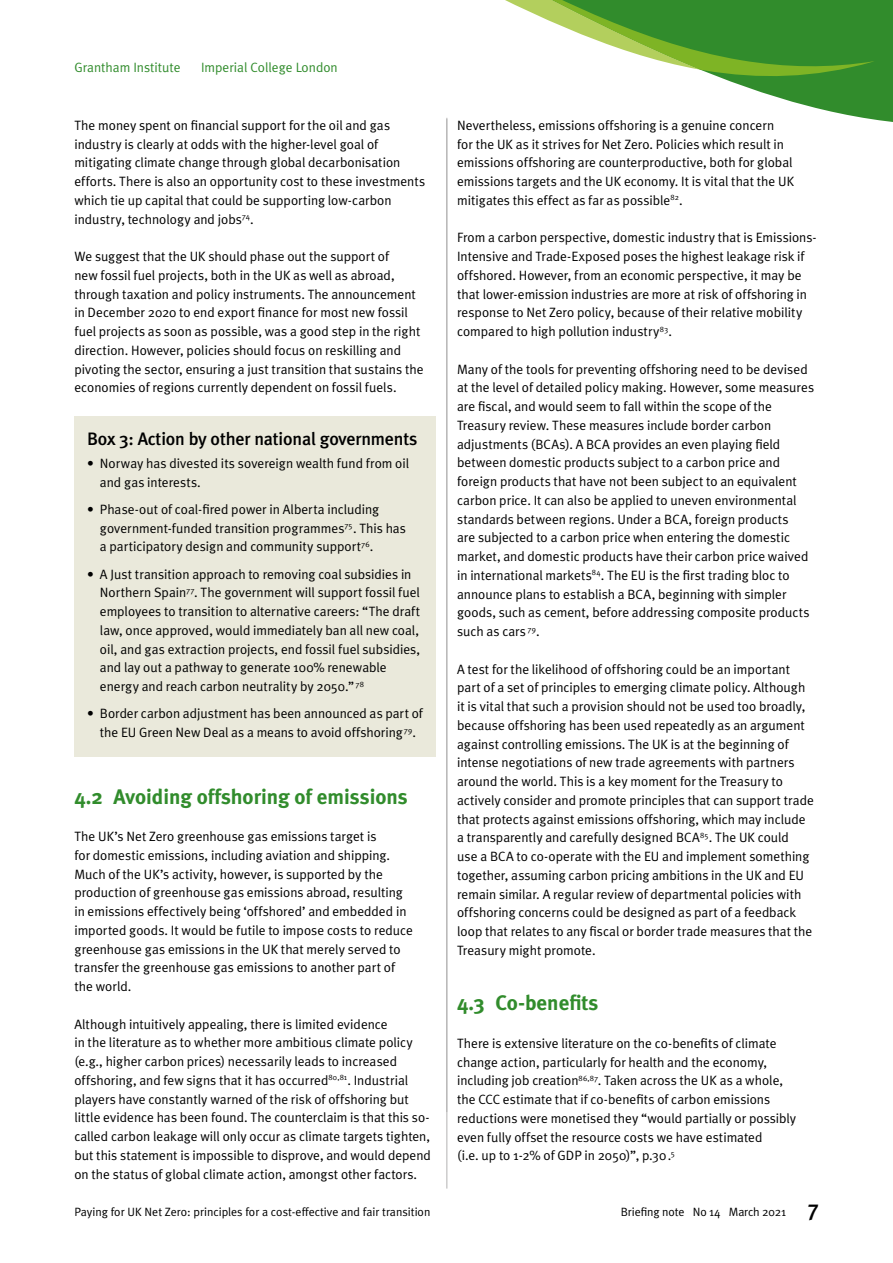
<style>
.page{position:relative;width:893px;height:1263px;background:#fff}
.page>*{position:absolute;margin:0;border:0;box-sizing:border-box;transform-origin:0 0}
._01a_Heading{font:700 21px "Meta Plus";color:#318c2c}
._02_Heading{font:500 18px "Meta Plus";letter-spacing:-.01em;color:#000}
._10_Main_body_text{font:13.5px/18.8px "Meta Plus Normal";color:#000}
.t1{font:13.5px "Meta Plus Normal";color:#318c2c}
.t2{font:12px "Meta Plus Normal";color:#000}
.s1{font-family:"Meta Plus";font-weight:500;font-size:22.5px}
</style>
<div class="page">
<hr style="left:446px;top:118px;width:1px;height:1070px;background:#b3b2b2">
<svg style="left:446px;top:0;width:447px;height:141px"></svg>
<svg style="left:446px;top:0;width:429px;height:79px"></svg>
<div style="left:74px;top:416px;width:362px;height:341px;background:#eae9db"></div>
<hr style="left:446px;top:119px;width:1px;height:993px;background:#b3b2b2">
<p class="t1" style="left:74px;top:59px;width:108px">Grantham Institute</p>
<p class="t1" style="left:201px;top:59px;width:138px">Imperial College London</p>
<p class="_10_Main_body_text" style="left:74px;top:116px;width:352px">The money spent on financial support for the oil and gas industry is clearly at odds with the higher-level goal of mitigating climate change through global decarbonisation efforts. There is also an opportunity cost to these investments which tie up capital that could be supporting low-carbon industry, technology and jobs<sup>74</sup>.</p>
<p class="_10_Main_body_text" style="left:74px;top:247px;width:351px">We suggest that the UK should phase out the support of<br>new fossil fuel projects, both in the UK as well as abroad, through taxation and policy instruments. The announcement in December 2020 to end export finance for most new fossil fuel projects as soon as possible, was a good step in the right direction. However, policies should focus on reskilling and pivoting the sector, ensuring a just transition that sustains the economies of regions currently dependent on fossil fuels.</p>
<p class="_02_Heading" style="left:87px;top:428px;width:332px">Box 3: Action by other national governments</p>
<p class="_10_Main_body_text" style="left:100px;top:454px;width:311px;text-indent:-13px">• Norway has divested its sovereign wealth fund from oil and gas interests.</p>
<p class="_10_Main_body_text" style="left:100px;top:500px;width:308px;text-indent:-13px">• Phase-out of coal-fired power in Alberta including government-funded transition programmes<sup>75</sup>. This has a participatory design and community support<sup>76</sup>.</p>
<p class="_10_Main_body_text" style="left:100px;top:564px;width:322px;text-indent:-13px">• A Just transition approach to removing coal subsidies in Northern Spain<sup>77</sup>. The government will support fossil fuel employees to transition to alternative careers: “The draft law, once approved, would immediately ban all new coal, oil, and gas extraction projects, end fossil fuel subsidies, and lay out a pathway to generate 100% renewable energy and reach carbon neutrality by 2050.” <sup>78</sup></p>
<p class="_10_Main_body_text" style="left:87px;top:704px;width:337px;text-align:center">• Border carbon adjustment has been announced as part of the EU Green New Deal as a means to avoid offshoring<sup>79</sup>.</p>
<p class="_01a_Heading" style="left:74px;top:784px;width:335px">4.2 Avoiding offshoring of emissions</p>
<p class="_10_Main_body_text" style="left:74px;top:827px;width:340px">The UK’s Net Zero greenhouse gas emissions target is<br>for domestic emissions, including aviation and shipping.<br>Much of the UK’s activity, however, is supported by the production of greenhouse gas emissions abroad, resulting in emissions effectively being ‘offshored’ and embedded in imported goods. It would be futile to impose costs to reduce greenhouse gas emissions in the UK that merely served to transfer the greenhouse gas emissions to another part of the world.</p>
<p class="_10_Main_body_text" style="left:74px;top:1014px;width:358px">Although intuitively appealing, there is limited evidence<br>in the literature as to whether more ambitious climate policy (e.g., higher carbon prices) necessarily leads to increased offshoring, and few signs that it has occurred<sup>80,81</sup>. Industrial players have constantly warned of the risk of offshoring but little evidence has been found. The counterclaim is that this so&shy;called carbon leakage will only occur as climate targets tighten, but this statement is impossible to disprove, and would depend on the status of global climate action, amongst other factors.</p>
<p class="_10_Main_body_text" style="left:457px;top:116px;width:339px">Nevertheless, emissions offshoring is a genuine concern<br>for the UK as it strives for Net Zero. Policies which result in emissions offshoring are counterproductive, both for global emissions targets and the UK economy. It is vital that the UK mitigates this effect as far as possible<sup>82</sup>.</p>
<p class="_10_Main_body_text" style="left:457px;top:228px;width:361px">From a carbon perspective, domestic industry that is Emissions-Intensive and Trade-Exposed poses the highest leakage risk if offshored. However, from an economic perspective, it may be that lower-emission industries are more at risk of offshoring in response to Net Zero policy, because of their relative mobility compared to high pollution industry<sup>83</sup>.</p>
<p class="_10_Main_body_text" style="left:457px;top:359px;width:358px">Many of the tools for preventing offshoring need to be devised at the level of detailed policy making. However, some measures are fiscal, and would seem to fall within the scope of the Treasury review. These measures include border carbon adjustments (BCAs). A BCA provides an even playing field between domestic products subject to a carbon price and foreign products that have not been subject to an equivalent carbon price. It can also be applied to uneven environmental standards between regions. Under a BCA, foreign products<br>are subjected to a carbon price when entering the domestic market, and domestic products have their carbon price waived in international markets<sup>84</sup>. The EU is the first trading bloc to announce plans to establish a BCA, beginning with simpler goods, such as cement, before addressing composite products such as cars <sup>79</sup>.</p>
<p class="_10_Main_body_text" style="left:457px;top:659px;width:358px">A test for the likelihood of offshoring could be an important part of a set of principles to emerging climate policy. Although it is vital that such a provision should not be used too broadly, because offshoring has been used repeatedly as an argument against controlling emissions. The UK is at the beginning of intense negotiations of new trade agreements with partners around the world. This is a key moment for the Treasury to actively consider and promote principles that can support trade that protects against emissions offshoring, which may include a transparently and carefully designed BCA<sup>85</sup>. The UK could<br>use a BCA to co-operate with the EU and implement something together, assuming carbon pricing ambitions in the UK and EU remain similar. A regular review of departmental policies with offshoring concerns could be designed as part of a feedback loop that relates to any fiscal or border trade measures that the Treasury might promote.</p>
<p class="_01a_Heading" style="left:457px;top:991px;width:143px">4.3 Co-benefits</p>
<p class="_10_Main_body_text" style="left:457px;top:1034px;width:341px">There is extensive literature on the co-benefits of climate change action, particularly for health and the economy, including job creation<sup>86,87</sup>. Taken across the UK as a whole, the CCC estimate that if co-benefits of carbon emissions reductions were monetised they “would partially or possibly even fully offset the resource costs we have estimated<br>(i.e. up to 1-2% of GDP in 2050)”, p.30.<sup>5</sup></p>
<p class="t2" style="left:74px;top:1205px;width:358px">Paying for UK Net Zero: principles for a cost-effective and fair transition</p>
<p class="t2" style="left:621px;top:1204px;width:199px">Briefing note No 14 March 2021 <span class="s1">7</span></p>
</div>
